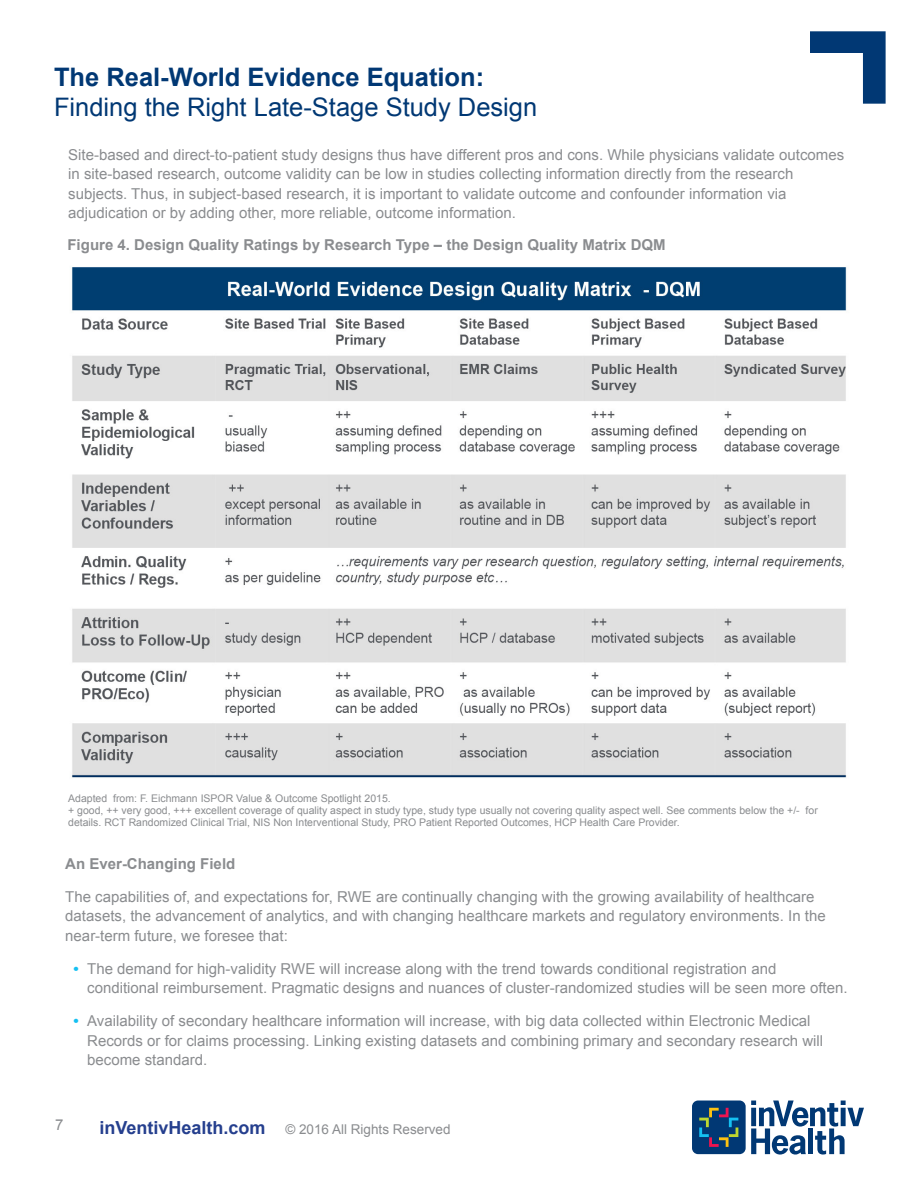
<style>
.page{position:relative;width:918px;height:1188px;background:#fff}
.page>*{position:absolute;margin:0;border:0;box-sizing:border-box;transform-origin:0 0}
.t1{font:25.5px "Arial";color:#013874}
.t2{font:700 25.5px "Arial";color:#013874}
.Body_Copy{font:15px/19.5px "Arial";color:#8a8c8f}
.Body_Copy-2{font:700 15px "Arial";color:#8a8c8f}
.t3{font:13.5px "Arial";color:#8a8c8f}
.Body_Copy-3{font:10.5px/12px "Arial";color:#8a8c8f}
.s1{font-weight:700;color:#15c0f2}
.s2{font-weight:700;font-size:18px;color:#253f8e}
</style>
<div class="page">
<svg style="left:751px;top:1101px;width:113px;height:54px"></svg>
<div style="left:692px;top:1101px;width:54px;height:53px;background:#013874;border-radius:6px"></div>
<svg style="left:699px;top:1108px;width:39px;height:39px"></svg>
<svg style="left:810px;top:31px;width:76px;height:73px"></svg>
<img style="left:71px;top:267px;width:776px;height:511px">
<h1 class="t2" style="left:54px;top:60px;width:432px">The Real-World Evidence Equation:</h1>
<h1 class="t1" style="left:54px;top:90px;width:485px">Finding the Right Late-Stage Study Design</h1>
<p class="Body_Copy" style="left:68px;top:145px;width:777px">Site-based and direct-to-patient study designs thus have different pros and cons. While physicians validate outcomes in site-based research, outcome validity can be low in studies collecting information directly from the research subjects. Thus, in subject-based research, it is important to validate outcome and confounder information via adjudication or by adding other, more reliable, outcome information.</p>
<p class="Body_Copy-2" style="left:68px;top:234px;width:600px">Figure 4. Design Quality Ratings by Research Type – the Design Quality Matrix DQM</p>
<p class="Body_Copy-3" style="left:68px;top:792px;width:751px">Adapted from: F. Eichmann ISPOR Value &amp; Outcome Spotlight 2015.<br>+ good, ++ very good, +++ excellent coverage of quality aspect in study type, study type usually not covering quality aspect well. See comments below the +/- for details. RCT Randomized Clinical Trial, NIS Non Interventional Study, PRO Patient Reported Outcomes, HCP Health Care Provider.</p>
<p class="Body_Copy-2" style="left:65px;top:854px;width:172px">An Ever-Changing Field</p>
<p class="Body_Copy" style="left:65px;top:887px;width:762px">The capabilities of, and expectations for, RWE are continually changing with the growing availability of healthcare datasets, the advancement of analytics, and with changing healthcare markets and regulatory environments. In the near-term future, we foresee that:</p>
<p class="Body_Copy" style="left:87px;top:959px;width:762px;text-indent:-14px"><span class="s1">•</span> The demand for high-validity RWE will increase along with the trend towards conditional registration and conditional reimbursement. Pragmatic designs and nuances of cluster-randomized studies will be seen more often.</p>
<p class="Body_Copy" style="left:87px;top:1011px;width:738px;text-indent:-14px"><span class="s1">•</span> Availability of secondary healthcare information will increase, with big data collected within Electronic Medical<br>Records or for claims processing. Linking existing datasets and combining primary and secondary research will become standard.</p>
<p class="Body_Copy" style="left:55px;top:1116px;width:10px">7</p>
<p class="t3" style="left:99px;top:1120px;width:353px"><span class="s2">inVentivHealth.com</span> © 2016 All Rights Reserved</p>
</div>
